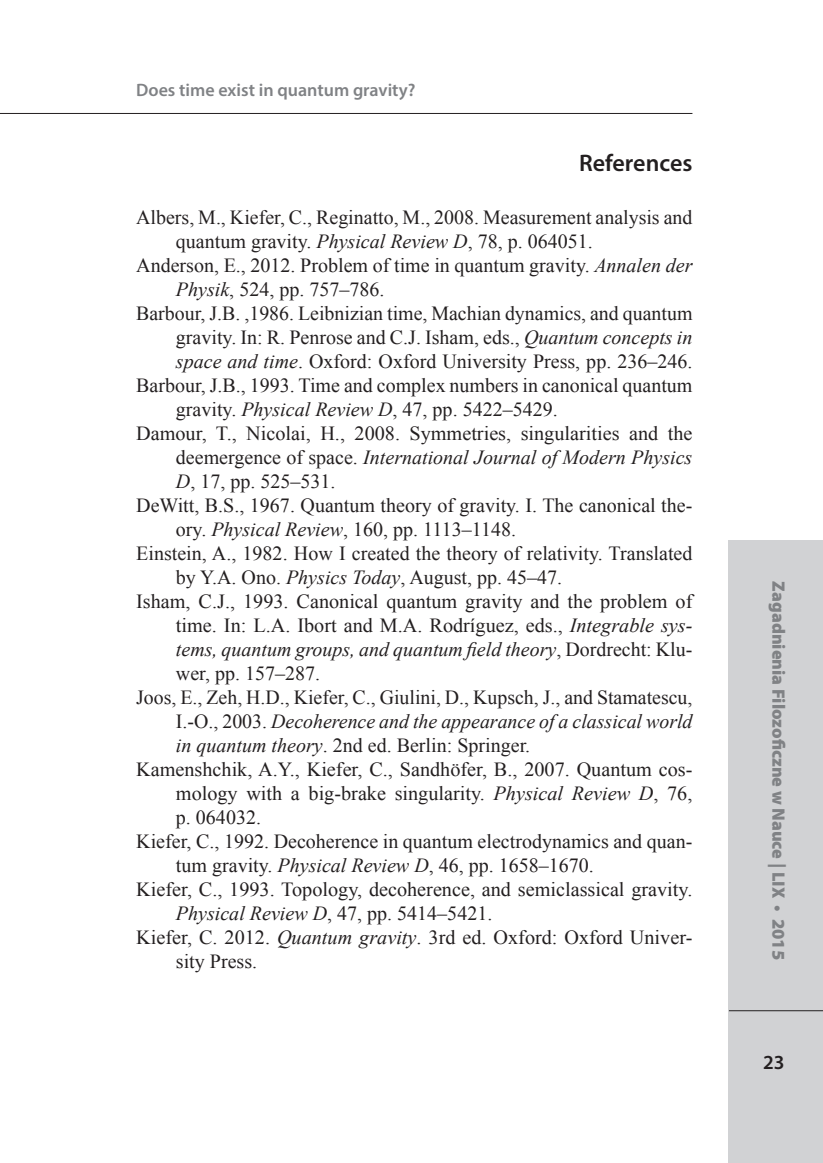
<style>
.page{position:relative;width:823px;height:1163px;background:#fff}
.page>*{position:absolute;margin:0;border:0;box-sizing:border-box;transform-origin:0 0}
.t1{font:600 24px "Myriad Pro";color:#231f20}
.t2{font:20px "Times New Roman";color:#231f20}
.t3{font:italic 20px "Times New Roman";color:#231f20}
.t4{font:600 20px "Myriad Pro";color:#231f20}
.t5{font:900 18px "Myriad Pro";color:#808285}
.t6{font:600 18px "Myriad Pro";color:#808285}
.s1{font-style:italic}
.s2{font-style:normal}
</style>
<div class="page">
<div style="left:727px;top:540px;width:95px;height:622px;background:#d1d2d4"></div>
<hr style="left:0;top:113px;width:692px;height:1px;background:#231f20">
<hr style="left:728px;top:1010px;width:94px;height:1px;background:#231f20">
<p class="t6" style="left:136px;top:79px;width:280px">Does time exist in quantum gravity?</p>
<p class="t1" style="left:578px;top:148px;width:115px">References</p>
<p class="t2" style="left:136px;top:203px;width:557px">Albers, M., Kiefer, C., Reginatto, M., 2008. Measurement analysis and</p>
<p class="t2" style="left:176px;top:227px;width:418px">quantum gravity. <span class="s1">Physical Review D</span>, 78, p. 064051.</p>
<p class="t2" style="left:136px;top:251px;width:557px">Anderson, E., 2012. Problem of time in quantum gravity. <span class="s1">Annalen der</span></p>
<p class="t2" style="left:176px;top:275px;width:210px"><span class="s1">Physik</span>, 524, pp. 757–786.</p>
<p class="t2" style="left:136px;top:299px;width:557px">Barbour, J.B. ,1986. Leibnizian time, Machian dynamics, and quantum</p>
<p class="t2" style="left:176px;top:323px;width:517px">gravity. In: R. Penrose and C.J. Isham, eds., <span class="s1">Quantum concepts in</span></p>
<p class="t2" style="left:176px;top:347px;width:517px"><span class="s1">space and time</span>. Oxford: Oxford University Press, pp. 236–246.</p>
<p class="t2" style="left:136px;top:371px;width:557px">Barbour, J.B., 1993. Time and complex numbers in canonical quantum</p>
<p class="t2" style="left:176px;top:395px;width:383px">gravity. <span class="s1">Physical Review D</span>, 47, pp. 5422–5429.</p>
<p class="t2" style="left:136px;top:419px;width:557px">Damour, T., Nicolai, H., 2008. Symmetries, singularities and the</p>
<p class="t3" style="left:176px;top:443px;width:517px"><span class="s2">deemergence of space.</span> International Journal of Modern Physics</p>
<p class="t2" style="left:176px;top:467px;width:161px"><span class="s1">D</span>, 17, pp. 525–531.</p>
<p class="t2" style="left:136px;top:491px;width:557px">DeWitt, B.S., 1967. Quantum theory of gravity. I. The canonical the-</p>
<p class="t2" style="left:176px;top:515px;width:341px">ory. <span class="s1">Physical Review</span>, 160, pp. 1113–1148.</p>
<p class="t2" style="left:136px;top:539px;width:557px">Einstein, A., 1982. How I created the theory of relativity. Translated</p>
<p class="t2" style="left:176px;top:563px;width:387px">by Y.A. Ono. <span class="s1">Physics Today</span>, August, pp. 45–47.</p>
<p class="t2" style="left:136px;top:587px;width:557px">Isham, C.J., 1993. Canonical quantum gravity and the problem of</p>
<p class="t2" style="left:176px;top:611px;width:517px">time. In: L.A. Ibort and M.A. Rodríguez, eds., <span class="s1">Integrable sys-</span></p>
<p class="t3" style="left:176px;top:635px;width:517px">tems, quantum groups, and quantum field theory<span class="s2">, Dordrecht: Klu-</span></p>
<p class="t2" style="left:176px;top:659px;width:146px">wer, pp. 157–287.</p>
<p class="t2" style="left:136px;top:683px;width:557px">Joos, E., Zeh, H.D., Kiefer, C., Giulini, D., Kupsch, J., and Stamatescu,</p>
<p class="t3" style="left:176px;top:707px;width:518px"><span class="s2">I.-O., 2003.</span> Decoherence and the appearance of a classical world</p>
<p class="t2" style="left:176px;top:731px;width:355px"><span class="s1">in quantum theory</span>. 2nd ed. Berlin: Springer.</p>
<p class="t2" style="left:136px;top:755px;width:557px">Kamenshchik, A.Y., Kiefer, C., Sandhöfer, B., 2007. Quantum cos-</p>
<p class="t2" style="left:176px;top:779px;width:517px">mology with a big-brake singularity. <span class="s1">Physical Review D</span>, 76,</p>
<p class="t2" style="left:176px;top:803px;width:86px">p. 064032.</p>
<p class="t2" style="left:136px;top:827px;width:557px">Kiefer, C., 1992. Decoherence in quantum electrodynamics and quan-</p>
<p class="t2" style="left:176px;top:851px;width:419px">tum gravity. <span class="s1">Physical Review D</span>, 46, pp. 1658–1670.</p>
<p class="t2" style="left:136px;top:875px;width:557px">Kiefer, C., 1993. Topology, decoherence, and semiclassical gravity.</p>
<p class="t2" style="left:176px;top:899px;width:318px"><span class="s1">Physical Review D</span>, 47, pp. 5414–5421.</p>
<p class="t2" style="left:136px;top:923px;width:557px">Kiefer, C. 2012. <span class="s1">Quantum gravity</span>. 3rd ed. Oxford: Oxford Univer-</p>
<p class="t2" style="left:176px;top:947px;width:83px">sity Press.</p>
<p class="t5" style="left:790px;top:581px;width:380px;rotate:90deg">Zagadnienia Filozoficzne w Nauce | LIX • 2015</p>
<p class="t4" style="left:762px;top:1049px;width:23px">23</p>
</div>
